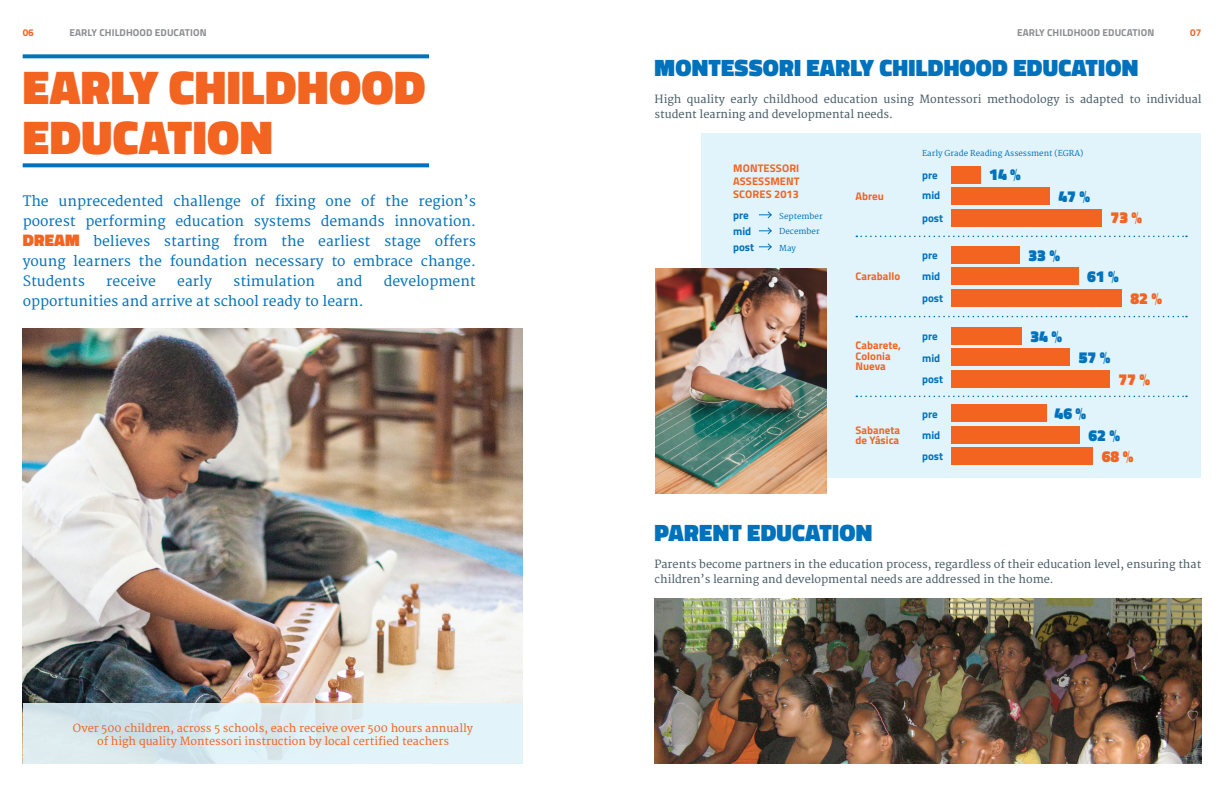
<style>
.page{position:relative;width:1224px;height:792px;background:#fff}
.page>*{position:absolute;margin:0;border:0;box-sizing:border-box;transform-origin:0 0}
.t1{font:900 48px "Titillium";color:#f36421}
.t2{font:900 24px "Titillium";letter-spacing:.01em;color:#0072bc}
.t3{font:900 16px "Titillium";color:#0072bc}
.t4{font:900 16px "Titillium";color:#f36421}
.t5{font:14px/20px "Merriweather";color:#0072bc;text-align:justify}
.t6{font:11px/15px "Merriweather";color:#465a64}
.t7{font:11px/13.2px "Merriweather";color:#f36421;text-align:center}
.t8{font:700 11px/10.3px "Titillium";color:#f36421}
.t9{font:700 11px/16.1px "Titillium";color:#0072bc}
.t10{font:700 10px "Titillium";letter-spacing:.01em;color:#8a8c8f}
.t11{font:700 10px "Titillium";color:#f36421}
.t12{font:8px "Merriweather";color:#0072bc}
.s1{font-family:"Titillium";font-weight:900;font-size:17px;color:#f36421}
</style>
<div class="page">
<img style="left:23px;top:328px;width:500px;height:375px">
<img style="left:655px;top:598px;width:547px;height:166px">
<div style="left:701px;top:133px;width:500px;height:345px;background:#e1f4fc"></div>
<img style="left:655px;top:268px;width:171px;height:225px">
<svg style="left:856px;top:236px;width:331px;height:1px"></svg>
<svg style="left:856px;top:316px;width:331px;height:1px"></svg>
<svg style="left:856px;top:396px;width:331px;height:1px"></svg>
<div style="left:951px;top:167px;width:30px;height:17px;background:#f36421"></div>
<div style="left:951px;top:188px;width:99px;height:17px;background:#f36421"></div>
<div style="left:951px;top:209px;width:151px;height:17px;background:#f36421"></div>
<div style="left:951px;top:247px;width:69px;height:17px;background:#f36421"></div>
<div style="left:951px;top:268px;width:128px;height:17px;background:#f36421"></div>
<div style="left:951px;top:289px;width:171px;height:17px;background:#f36421"></div>
<div style="left:951px;top:328px;width:71px;height:17px;background:#f36421"></div>
<div style="left:951px;top:349px;width:119px;height:17px;background:#f36421"></div>
<div style="left:951px;top:370px;width:159px;height:17px;background:#f36421"></div>
<div style="left:951px;top:405px;width:96px;height:17px;background:#f36421"></div>
<div style="left:951px;top:447px;width:142px;height:17px;background:#f36421"></div>
<div style="left:951px;top:426px;width:129px;height:17px;background:#f36421"></div>
<svg style="left:759px;top:227px;width:13px;height:8px"></svg>
<svg style="left:759px;top:243px;width:13px;height:8px"></svg>
<svg style="left:759px;top:211px;width:13px;height:8px"></svg>
<svg style="left:23px;top:163px;width:406px;height:4px;background:#157ec1"></svg>
<svg style="left:23px;top:54px;width:406px;height:4px;background:#157ec1"></svg>
<div style="left:23px;top:703px;width:500px;height:61px;background:linear-gradient(to right,#d4e4e9,#e5f6fc)"></div>
<p class="t11" style="left:23px;top:25px;width:13px">06</p>
<p class="t10" style="left:70px;top:25px;width:139px">Early childhood education</p>
<h1 class="t1" style="left:23px;top:52px;width:56px">EARLY</h1>
<h1 class="t1" style="left:169px;top:52px;width:30px">CHILDHOOD</h1>
<h1 class="t1" style="left:23px;top:102px;width:29px">EDUCATION</h1>
<p class="t5" style="left:23px;top:192px;width:455px">The unprecedented challenge of fixing one of the region’s poorest performing education systems demands innovation.<br><span class="s1">DREAM</span> believes starting from the earliest stage offers young learners the foundation necessary to embrace change.<br>Students</p>
<p class="t5" style="left:106px;top:272px;width:51px">receive</p>
<p class="t5" style="left:177px;top:272px;width:36px">early</p>
<p class="t5" style="left:233px;top:272px;width:83px">stimulation</p>
<p class="t5" style="left:336px;top:272px;width:28px">and</p>
<p class="t5" style="left:384px;top:272px;width:94px">development</p>
<p class="t5" style="left:23px;top:292px;width:342px">opportunities and arrive at school ready to learn.</p>
<p class="t7" style="left:73px;top:722px;width:402px">Over 500 children, across 5 schools, each receive over 500 hours annually of high quality Montessori instruction by local certified teachers</p>
<p class="t10" style="left:1017px;top:25px;width:139px">Early childhood education</p>
<p class="t11" style="left:1190px;top:25px;width:13px">07</p>
<h2 class="t2" style="left:655px;top:50px;width:36px">MONTESSORI</h2>
<h2 class="t2" style="left:807px;top:50px;width:29px">EARLY</h2>
<h2 class="t2" style="left:880px;top:50px;width:29px">CHILDHOOD</h2>
<h2 class="t2" style="left:1013px;top:50px;width:29px">EDUCATION</h2>
<p class="t6" style="left:655px;top:92px;width:549px">High quality early childhood education using Montessori methodology is adapted to individual student learning and developmental needs.</p>
<p class="t8" style="left:733px;top:162px;width:18px">MONT</p>
<p class="t8" style="left:764px;top:162px;width:14px">ESSOR</p>
<p class="t8" style="left:796px;top:162px;width:5px">I</p>
<p class="t8" style="left:733px;top:174px;width:61px;line-height:13.2px">ASSESSMENT<br>SCOR</p>
<p class="t8" style="left:760px;top:189px;width:41px">Es 2013</p>
<p class="t9" style="left:733px;top:206px;width:20px">pre mid</p>
<p class="t12" style="left:779px;top:211px;width:45px">September</p>
<p class="t12" style="left:779px;top:227px;width:42px">December</p>
<p class="t9" style="left:733px;top:238px;width:23px">post</p>
<p class="t12" style="left:779px;top:243px;width:18px">May</p>
<p class="t8" style="left:856px;top:191px;width:30px">Abreu</p>
<p class="t8" style="left:856px;top:271px;width:46px">Caraballo</p>
<p class="t8" style="left:856px;top:340px;width:47px">Cabarete,<br>Colonia<br>Nueva</p>
<p class="t8" style="left:856px;top:424px;width:46px">Sabaneta de Yásica</p>
<p class="t12" style="left:922px;top:148px;width:163px">Early Grade Reading Assessment (EGRA)</p>
<p class="t9" style="left:922px;top:167px;width:17px">pre</p>
<p class="t3" style="left:989px;top:163px;width:33px">14 %</p>
<p class="t9" style="left:922px;top:187px;width:20px">mid</p>
<p class="t3" style="left:1058px;top:184px;width:33px">47 %</p>
<p class="t9" style="left:922px;top:209px;width:23px">post</p>
<p class="t4" style="left:1111px;top:206px;width:33px">73 %</p>
<p class="t9" style="left:922px;top:247px;width:17px">pre</p>
<p class="t3" style="left:1028px;top:244px;width:33px">33 %</p>
<p class="t9" style="left:922px;top:268px;width:20px">mid</p>
<p class="t3" style="left:1087px;top:265px;width:33px">61 %</p>
<p class="t9" style="left:922px;top:289px;width:23px">post</p>
<p class="t4" style="left:1131px;top:286px;width:33px">82 %</p>
<p class="t9" style="left:922px;top:328px;width:17px">pre</p>
<p class="t3" style="left:1030px;top:325px;width:33px">34 %</p>
<p class="t9" style="left:922px;top:349px;width:20px">mid</p>
<p class="t3" style="left:1079px;top:346px;width:33px">57 %</p>
<p class="t9" style="left:922px;top:370px;width:23px">post</p>
<p class="t4" style="left:1118px;top:367px;width:33px">77 %</p>
<p class="t9" style="left:922px;top:405px;width:17px">pre</p>
<p class="t3" style="left:1055px;top:402px;width:33px">46 %</p>
<p class="t9" style="left:922px;top:448px;width:23px">post</p>
<p class="t4" style="left:1102px;top:445px;width:33px">68 %</p>
<p class="t9" style="left:922px;top:426px;width:20px">mid</p>
<p class="t3" style="left:1088px;top:423px;width:33px">62 %</p>
<h2 class="t2" style="left:655px;top:515px;width:30px">PARENT</h2>
<h2 class="t2" style="left:747px;top:515px;width:29px">EDUCATION</h2>
<p class="t6" style="left:655px;top:557px;width:548px">Parents become partners in the education process, regardless of their education level, ensuring that children’s learning and developmental needs are addressed in the home.</p>
</div>
